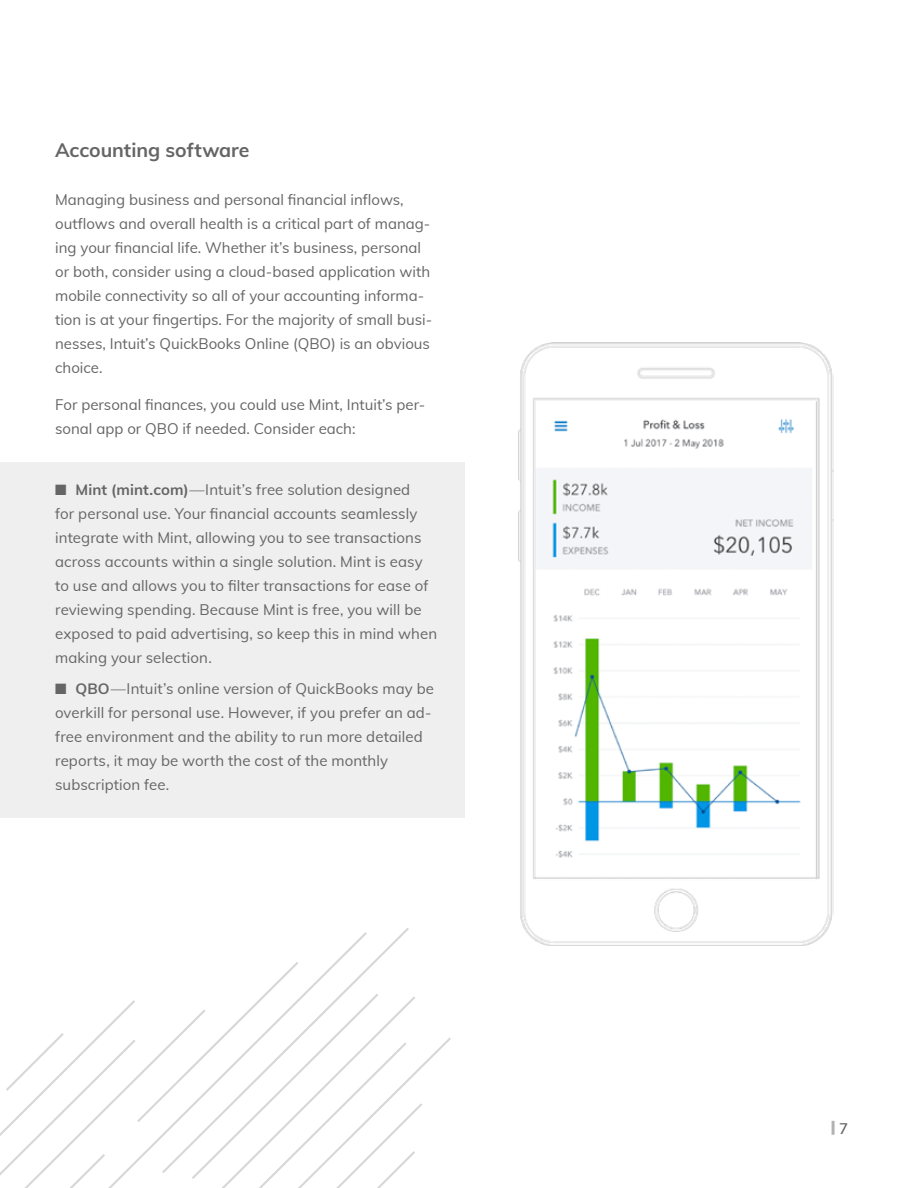
<style>
.page{position:relative;width:918px;height:1188px;background:#fff}
.page>*{position:absolute;margin:0;border:0;box-sizing:border-box;transform-origin:0 0}
.t1{font:700 19.5px "Muli";color:#656565}
.t2{font:15px/24px "Muli";color:#656565}
.t3{font:600 15px "Muli";color:#656565}
.s1{font-weight:700}
</style>
<div class="page">
<hr style="left:832px;top:1121px;width:3px;height:14px;background:#656565">
<div style="left:0;top:462px;width:465px;height:356px;background:#efefef"></div>
<img style="left:519px;top:342px;width:315px;height:603px">
<svg style="left:0;top:928px;width:451px;height:260px"></svg>
<h1 class="t1" style="left:55px;top:135px;width:196px">Accounting software</h1>
<p class="t2" style="left:55px;top:187px;width:378px">Managing business and personal financial inflows, outflows and overall health is a critical part of manag&shy;ing your financial life. Whether it’s business, personal or both, consider using a cloud-based application with mobile connectivity so all of your accounting informa&shy;tion is at your fingertips. For the majority of small busi&shy;nesses, Intuit’s QuickBooks Online (QBO) is an obvious choice.</p>
<p class="t2" style="left:55px;top:392px;width:372px">For personal finances, you could use Mint, Intuit’s per&shy;sonal app or QBO if needed. Consider each:</p>
<p class="t2" style="left:55px;top:477px;width:384px">■ <span class="s1">Mint (mint.com)</span>—Intuit’s free solution designed<br>for personal use. Your financial accounts seamlessly integrate with Mint, allowing you to see transactions across accounts within a single solution. Mint is easy to use and allows you to filter transactions for ease of reviewing spending. Because Mint is free, you will be exposed to paid advertising, so keep this in mind when making your selection.</p>
<p class="t2" style="left:55px;top:676px;width:380px">■ <span class="s1">QBO</span>—Intuit’s online version of QuickBooks may be overkill for personal use. However, if you prefer an ad&shy;free environment and the ability to run more detailed reports, it may be worth the cost of the monthly subscription fee.</p>
<p class="t3" style="left:839px;top:1118px;width:10px">7</p>
</div>
